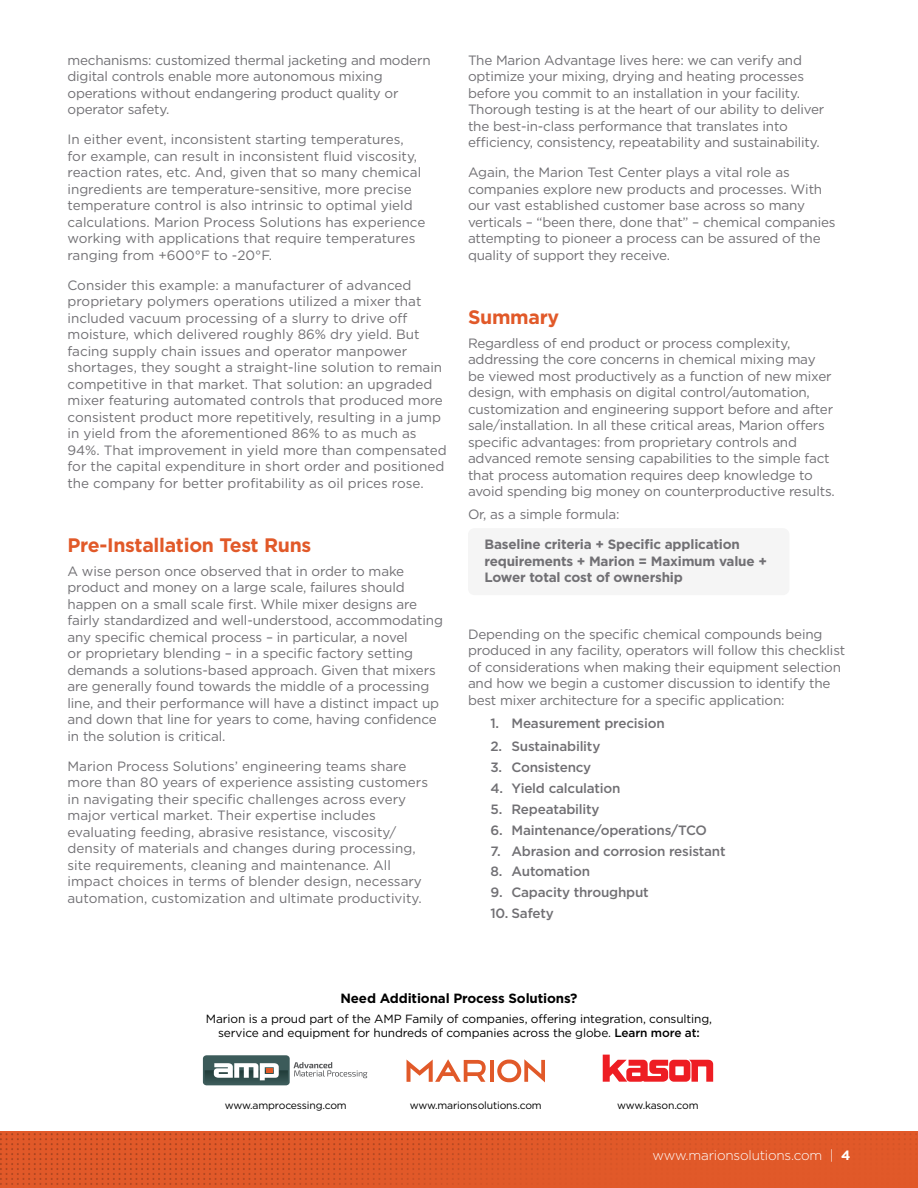
<style>
.page{position:relative;width:918px;height:1188px;background:#fff}
.page>*{position:absolute;margin:0;border:0;box-sizing:border-box;transform-origin:0 0}
.t1{font:700 19.5px "Gotham";letter-spacing:-.015em;color:#e15929}
.t2{font:13.5px/16.5px "Gotham";letter-spacing:-.01em;color:#717074}
.t3{font:500 13.5px "Gotham";letter-spacing:-.015em;color:#717074}
.t4{font:700 13.5px/16.5px "Gotham";letter-spacing:-.015em;color:#717074}
.t5{font:300 13.5px "Gotham";letter-spacing:-.015em;color:#fff}
.t6{font:700 13.35px "Gotham";letter-spacing:-.01em;color:#000}
.t7{font:11.85px/14.2px "Gotham";letter-spacing:-.01em;color:#000;text-align:center}
.t8{font:10.35px "Gotham";letter-spacing:-.015em;color:#000}
.s1{font-weight:500}
.s2{font-weight:700}
</style>
<div class="page">
<img style="left:0;top:1131px;width:918px;height:57px">
<div style="left:468px;top:528px;width:321px;height:67px;background:#f5f5f5;border-radius:6px"></div>
<div style="left:203px;top:1055px;width:87px;height:30px;background:#3c5b5a;border-radius:4px"></div>
<img style="left:205px;top:1070px;width:83px;height:11px">
<svg style="left:214px;top:1063px;width:65px;height:17px"></svg>
<svg style="left:294px;top:1062px;width:73px;height:16px"></svg>
<svg style="left:603px;top:1055px;width:110px;height:27px"></svg>
<hr style="left:490px;top:1060px;width:4px;height:22px;background:#e15929">
<svg style="left:407px;top:1059px;width:79px;height:23px"></svg>
<svg style="left:497px;top:1059px;width:48px;height:23px"></svg>
<p class="t2" style="left:68px;top:51px;width:365px">mechanisms: customized thermal jacketing and modern digital controls enable more autonomous mixing operations without endangering product quality or operator safety.</p>
<p class="t2" style="left:68px;top:131px;width:359px">In either event, inconsistent starting temperatures, for example, can result in inconsistent fluid viscosity, reaction rates, etc. And, given that so many chemical ingredients are temperature-sensitive, more precise temperature control is also intrinsic to optimal yield calculations. Marion Process Solutions has experience working with applications that require temperatures ranging from +600°F to -20°F.</p>
<p class="t2" style="left:68px;top:276px;width:381px">Consider this example: a manufacturer of advanced proprietary polymers operations utilized a mixer that included vacuum processing of a slurry to drive off moisture, which delivered roughly 86% dry yield. But facing supply chain issues and operator manpower shortages, they sought a straight-line solution to remain competitive in that market. That solution: an upgraded mixer featuring automated controls that produced more consistent product more repetitively, resulting in a jump in yield from the aforementioned 86% to as much as 94%. That improvement in yield more than compensated for the capital expenditure in short order and positioned the company for better profitability as oil prices rose.</p>
<p class="t1" style="left:68px;top:532px;width:245px">Pre-Installation Test Runs</p>
<p class="t2" style="left:68px;top:562px;width:377px">A wise person once observed that in order to make product and money on a large scale, failures should happen on a small scale first. While mixer designs are fairly standardized and well-understood, accommodating any specific chemical process – in particular, a novel<br>or proprietary blending – in a specific factory setting demands a solutions-based approach. Given that mixers are generally found towards the middle of a processing line, and their performance will have a distinct impact up and down that line for years to come, having confidence in the solution is critical.</p>
<p class="t2" style="left:68px;top:757px;width:362px">Marion Process Solutions’ engineering teams share more than 80 years of experience assisting customers in navigating their specific challenges across every major vertical market. Their expertise includes evaluating feeding, abrasive resistance, viscosity/ density of materials and changes during processing, site requirements, cleaning and maintenance. All impact choices in terms of blender design, necessary automation, customization and ultimate productivity.</p>
<p class="t2" style="left:468px;top:51px;width:358px">The Marion Advantage lives here: we can verify and optimize your mixing, drying and heating processes before you commit to an installation in your facility.<br>Thorough testing is at the heart of our ability to deliver the best-in-class performance that translates into efficiency, consistency, repeatability and sustainability.</p>
<p class="t2" style="left:468px;top:164px;width:369px">Again, the Marion Test Center plays a vital role as companies explore new products and processes. With our vast established customer base across so many verticals – “been there, done that” – chemical companies attempting to pioneer a process can be assured of the quality of support they receive.</p>
<p class="t1" style="left:468px;top:304px;width:93px">Summary</p>
<p class="t2" style="left:468px;top:334px;width:368px">Regardless of end product or process complexity, addressing the core concerns in chemical mixing may be viewed most productively as a function of new mixer design, with emphasis on digital control/automation, customization and engineering support before and after sale/installation. In all these critical areas, Marion offers specific advantages: from proprietary controls and advanced remote sensing capabilities to the simple fact that process automation requires deep knowledge to avoid spending big money on counterproductive results.</p>
<p class="t2" style="left:468px;top:506px;width:153px">Or, as a simple formula:</p>
<p class="t4" style="left:484px;top:536px;width:284px">Baseline criteria + Specific application requirements + Marion = Maximum value +<br>Lower total cost of ownership</p>
<p class="t2" style="left:468px;top:626px;width:379px">Depending on the specific chemical compounds being produced in any facility, operators will follow this checklist of considerations when making their equipment selection and how we begin a customer discussion to identify the best mixer architecture for a specific application:</p>
<p class="t3" style="left:491px;top:715px;width:176px">1. Measurement precision</p>
<p class="t3" style="left:491px;top:738px;width:111px">2. Sustainability</p>
<p class="t3" style="left:491px;top:759px;width:102px">3. Consistency</p>
<p class="t3" style="left:491px;top:779px;width:132px">4. Yield calculation</p>
<p class="t3" style="left:491px;top:800px;width:111px">5. Repeatability</p>
<p class="t3" style="left:491px;top:821px;width:218px">6. Maintenance/operations/TCO</p>
<p class="t3" style="left:491px;top:842px;width:237px">7. Abrasion and corrosion resistant</p>
<p class="t3" style="left:491px;top:863px;width:101px">8. Automation</p>
<p class="t3" style="left:491px;top:884px;width:160px">9. Capacity throughput</p>
<p class="t3" style="left:491px;top:904px;width:65px">10. Safety</p>
<p class="t6" style="left:341px;top:990px;width:239px">Need Additional Process Solutions?</p>
<p class="t7" style="left:206px;top:1011px;width:508px">Marion is a proud part of the AMP Family of companies, offering integration, consulting, service and equipment for hundreds of companies across the globe. <span class="s1">Learn more at:</span></p>
<p class="t8" style="left:225px;top:1098px;width:124px">www.amprocessing.com</p>
<p class="t8" style="left:410px;top:1098px;width:134px">www.marionsolutions.com</p>
<p class="t8" style="left:617px;top:1098px;width:83px">www.kason.com</p>
<p class="t5" style="left:653px;top:1146px;width:199px">www.marionsolutions.com | <span class="s2">4</span></p>
</div>
